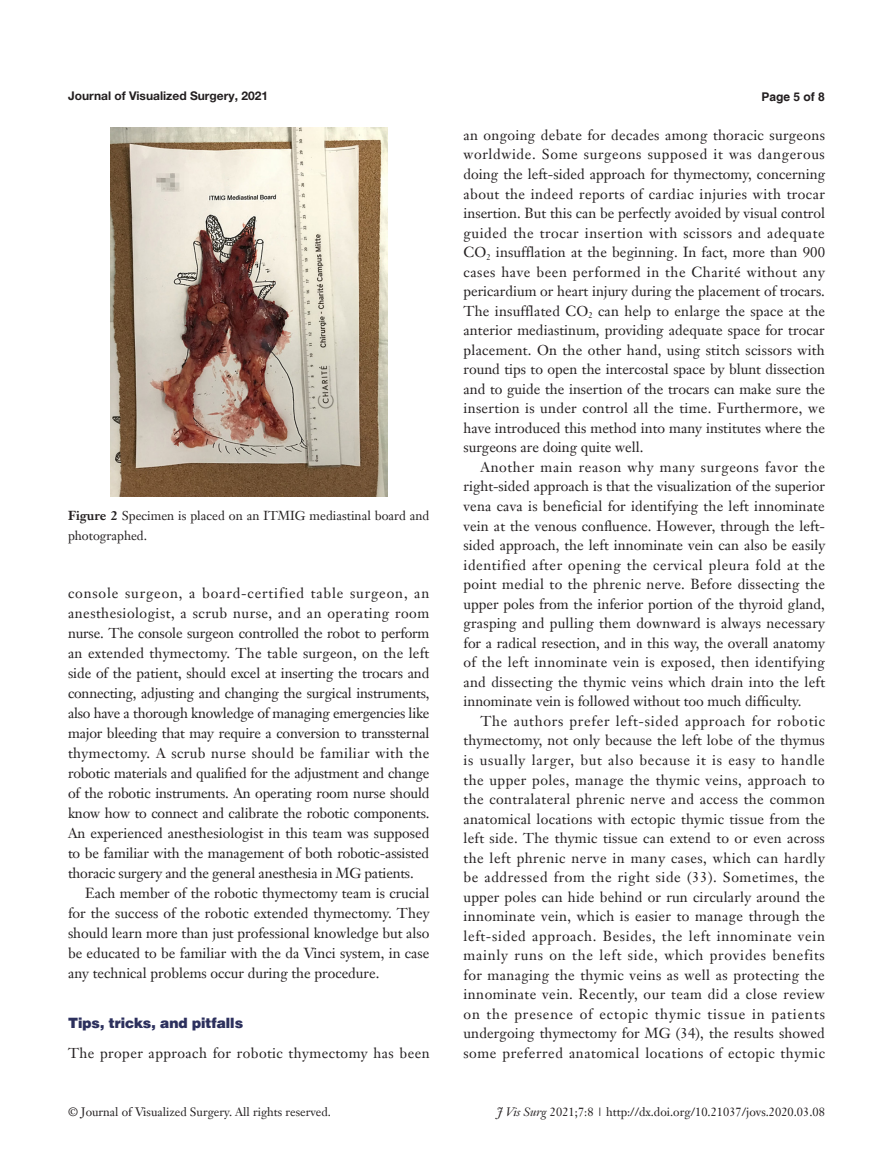
<style>
.page{position:relative;width:893px;height:1170px;background:#fff}
.page>*{position:absolute;margin:0;border:0;box-sizing:border-box;transform-origin:0 0}
.t1{font:14.25px/19.5px "Janson Text LT";color:#231f20;text-align:justify}
.t2{font:14.25px "Janson Text LT";letter-spacing:.03em;color:#231f20}
.t3{font:900 14.25px "Helvetica";color:#2c305d}
.t4{font:12.75px/19.5px "Janson Text LT";color:#231f20}
.t5{font:12px "Janson Text LT";color:#231f20}
.t6{font:700 12px "Helvetica Neue LT Pro";color:#231f20}
.t7{font:700 12px "Helvetica";color:#231f20}
.s1{font-weight:700}
.s2{font-style:italic}
</style>
<div class="page">
<img style="left:111px;top:128px;width:276px;height:368px">
<p class="t6" style="left:68px;top:88px;width:202px">Journal of Visualized Surgery, 2021</p>
<p class="t7" style="left:762px;top:89px;width:65px">Page 5 of 8</p>
<p class="t4" style="left:68px;top:506px;width:363px"><span class="s1">Figure 2</span> Specimen is placed on an ITMIG mediastinal board and photographed.</p>
<p class="t1" style="left:68px;top:583px;width:363px;line-height:20px">console surgeon, a board-certified table surgeon, an anesthesiologist, a scrub nurse, and an operating room nurse. The console surgeon controlled the robot to perform an extended thymectomy. The table surgeon, on the left side of the patient, should excel at inserting the trocars and connecting, adjusting and changing the surgical instruments, also have a thorough knowledge of managing emergencies like major bleeding that may require a conversion to transsternal thymectomy. A scrub nurse should be familiar with the robotic materials and qualified for the adjustment and change of the robotic instruments. An operating room nurse should know how to connect and calibrate the robotic components.<br>An experienced anesthesiologist in this team was supposed to be familiar with the management of both robotic-assisted thoracic surgery and the general anesthesia in MG patients.</p>
<p class="t1" style="left:68px;top:883px;width:363px;line-height:20px;text-indent:17px">Each member of the robotic thymectomy team is crucial for the success of the robotic extended thymectomy. They should learn more than just professional knowledge but also be educated to be familiar with the da Vinci system, in case any technical problems occur during the procedure.</p>
<p class="t3" style="left:68px;top:1013px;width:177px">Tips, tricks, and pitfalls</p>
<p class="t2" style="left:68px;top:1044px;width:363px">The proper approach for robotic thymectomy has been</p>
<p class="t1" style="left:463px;top:125px;width:363px">an ongoing debate for decades among thoracic surgeons worldwide. Some surgeons supposed it was dangerous doing the left-sided approach for thymectomy, concerning about the indeed reports of cardiac injuries with trocar insertion. But this can be perfectly avoided by visual control guided the trocar insertion with scissors and adequate CO<sub>2</sub> insufflation at the beginning. In fact, more than 900 cases have been performed in the Charité without any pericardium or heart injury during the placement of trocars.<br>The insufflated CO<sub>2</sub> can help to enlarge the space at the anterior mediastinum, providing adequate space for trocar placement. On the other hand, using stitch scissors with round tips to open the intercostal space by blunt dissection and to guide the insertion of the trocars can make sure the insertion is under control all the time. Furthermore, we have introduced this method into many institutes where the surgeons are doing quite well.</p>
<p class="t1" style="left:463px;top:457px;width:363px;text-indent:17px">Another main reason why many surgeons favor the right-sided approach is that the visualization of the superior vena cava is beneficial for identifying the left innominate vein at the venous confluence. However, through the left&shy;sided approach, the left innominate vein can also be easily identified after opening the cervical pleura fold at the point medial to the phrenic nerve. Before dissecting the upper poles from the inferior portion of the thyroid gland, grasping and pulling them downward is always necessary for a radical resection, and in this way, the overall anatomy of the left innominate vein is exposed, then identifying and dissecting the thymic veins which drain into the left innominate vein is followed without too much difficulty.</p>
<p class="t1" style="left:463px;top:711px;width:363px;text-indent:17px">The authors prefer left-sided approach for robotic thymectomy, not only because the left lobe of the thymus is usually larger, but also because it is easy to handle the upper poles, manage the thymic veins, approach to the contralateral phrenic nerve and access the common anatomical locations with ectopic thymic tissue from the left side. The thymic tissue can extend to or even across the left phrenic nerve in many cases, which can hardly be addressed from the right side (33). Sometimes, the upper poles can hide behind or run circularly around the innominate vein, which is easier to manage through the left-sided approach. Besides, the left innominate vein mainly runs on the left side, which provides benefits for managing the thymic veins as well as protecting the innominate vein. Recently, our team did a close review on the presence of ectopic thymic tissue in patients undergoing thymectomy for MG (34), the results showed some preferred anatomical locations of ectopic thymic</p>
<p class="t5" style="left:68px;top:1104px;width:264px">© Journal of Visualized Surgery. All rights reserved.</p>
<p class="t5" style="left:497px;top:1104px;width:330px"><span class="s2">J Vis Surg</span> 2021;7:8 | http://dx.doi.org/10.21037/jovs.2020.03.08</p>
</div>
